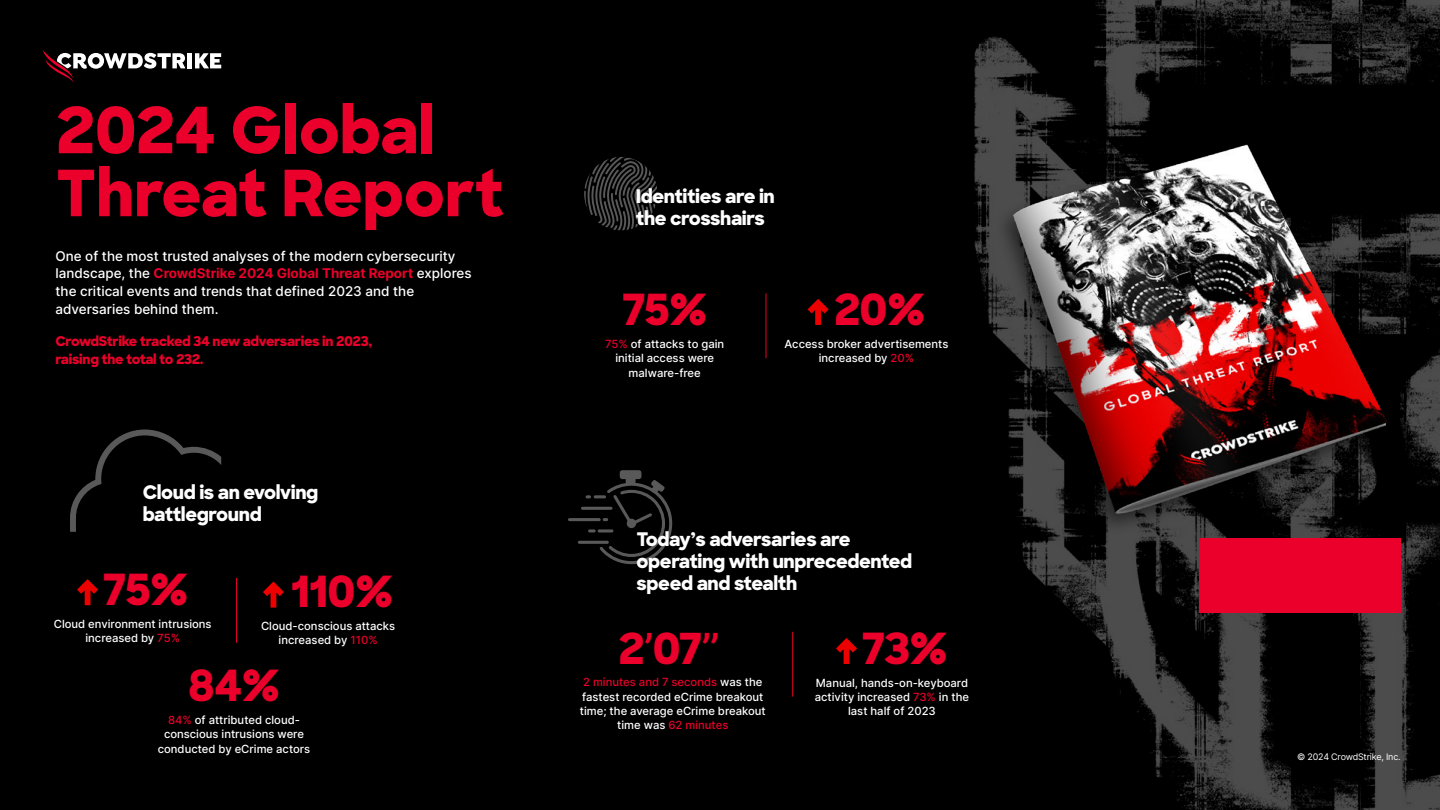
<style>
.page{position:relative;width:1440px;height:810px;background:#000}
.page>*{position:absolute;margin:0;border:0;box-sizing:border-box;transform-origin:0 0}
.t1{font:700 expanded 63.75px/63px "Crowdstrike Sharp Sans";letter-spacing:-.005em;color:#ea002a}
.t2{font:700 expanded 42.97px "Crowdstrike Sharp Sans";letter-spacing:-.02em;color:#ea002a}
.t3{font:700 expanded 42.75px "Crowdstrike Sharp Sans";color:#ea002a}
.t4{font:700 expanded 18.75px/21.8px "Crowdstrike Sharp Sans";letter-spacing:-.02em;color:#fff}
.t5{font:500 13.42px/17.9px "Inter";color:#fff}
.t6{font:700 expanded 13.42px/17.9px "Crowdstrike Sharp Sans";letter-spacing:-.02em;color:#ea002a}
.t7{font:500 11.25px/14.2px "Inter";color:#fff;text-align:center}
.t8{font:9px "Inter";letter-spacing:-.02em;color:#fff}
.s1{font-weight:700;color:#ea002a}
.s2{color:#ea002a}
.s3{font-family:"Inter";font-weight:600;font-stretch:normal}
</style>
<div class="page">
<img style="left:974px;top:0;width:466px;height:810px">
<div style="left:1199px;top:538px;width:202px;height:75px;background:#ea002a"></div>
<svg style="left:585px;top:158px;width:72px;height:71px"></svg>
<div style="left:583px;top:156px;width:76px;height:75px;border:1px solid #000;border-radius:50%"></div>
<svg style="left:70px;top:430px;width:151px;height:102px"></svg>
<hr style="left:578px;top:541px;width:31px;height:3px;background:#fff;border-radius:2px">
<hr style="left:568px;top:518px;width:33px;height:3px;background:#fff;border-radius:2px">
<hr style="left:581px;top:507px;width:32px;height:3px;background:#fff;border-radius:2px">
<svg style="left:586px;top:470px;width:86px;height:94px"></svg>
<hr style="left:188px;top:53px;width:4px;height:15px;background:#fff">
<svg style="left:195px;top:53px;width:26px;height:15px"></svg>
<svg style="left:43px;top:50px;width:142px;height:33px"></svg>
<div style="left:993px;top:139px;width:400px;height:397px;background:#000;opacity:.47"></div>
<img style="left:1010px;top:138px;width:379px;height:383px">
<svg style="left:836px;top:638px;width:21px;height:26px"></svg>
<svg style="left:807px;top:299px;width:22px;height:26px"></svg>
<hr style="left:766px;top:293px;width:1px;height:65px;background:#ea002a">
<hr style="left:792px;top:632px;width:1px;height:65px;background:#ea002a">
<hr style="left:236px;top:578px;width:1px;height:65px;background:#ea002a">
<svg style="left:77px;top:579px;width:21px;height:27px"></svg>
<svg style="left:263px;top:581px;width:21px;height:27px"></svg>
<h1 class="t1" style="left:56px;top:96px;width:449px">2024 Global<br>Threat Report</h1>
<p class="t5" style="left:56px;top:246px;width:418px">One of the most trusted analyses of the modern cybersecurity landscape, the <span class="s1">CrowdStrike 2024 Global Threat Report</span> explores the critical events and trends that defined 2023 and the adversaries behind them.</p>
<p class="t6" style="left:56px;top:332px;width:318px">CrowdStrike tracked 34 new adversaries in 2023, raising the total to 232.</p>
<h3 class="t4" style="left:143px;top:481px;width:177px">Cloud is an evolving battleground</h3>
<h2 class="t2" style="left:103px;top:557px;width:87px">75%</h2>
<h2 class="t2" style="left:291px;top:559px;width:104px">110%</h2>
<p class="t7" style="left:54px;top:616px;width:159px">Cloud environment intrusions increased by <span class="s2">75%</span></p>
<p class="t7" style="left:261px;top:618px;width:136px">Cloud-conscious attacks increased by <span class="s2">110%</span></p>
<h2 class="t2" style="left:188px;top:653px;width:94px">84%</h2>
<p class="t7" style="left:158px;top:712px;width:154px"><span class="s2">84%</span> of attributed cloud&shy;conscious intrusions were conducted by eCrime actors</p>
<h3 class="t4" style="left:636px;top:185px;width:140px">Identities are in the crosshairs</h3>
<h2 class="t2" style="left:622px;top:278px;width:87px">75%</h2>
<p class="t7" style="left:605px;top:337px;width:121px"><span class="s2">75%</span> of attacks to gain initial access were malware-free</p>
<h2 class="t2" style="left:834px;top:277px;width:93px">20%</h2>
<p class="t7" style="left:785px;top:336px;width:165px">Access broker advertisements increased by <span class="s2">20%</span></p>
<h3 class="t4" style="left:637px;top:528px;width:277px">Today’s adversaries are operating with unprecedented speed and stealth</h3>
<h3 class="t3" style="left:618px;top:617px;width:103px">2<span class="s3">’</span>07<span class="s3">’’</span></h3>
<p class="t7" style="left:580px;top:675px;width:187px"><span class="s2">2 minutes and 7 seconds</span> was the fastest recorded eCrime breakout time; the average eCrime breakout time was <span class="s2">62 minutes</span></p>
<h2 class="t2" style="left:861px;top:616px;width:88px">73%</h2>
<p class="t7" style="left:815px;top:675px;width:156px">Manual, hands-on-keyboard activity increased <span class="s2">73%</span> in the last half of 2023</p>
<p class="t8" style="left:1297px;top:750px;width:105px">© 2024 CrowdStrike, Inc.</p>
</div>
